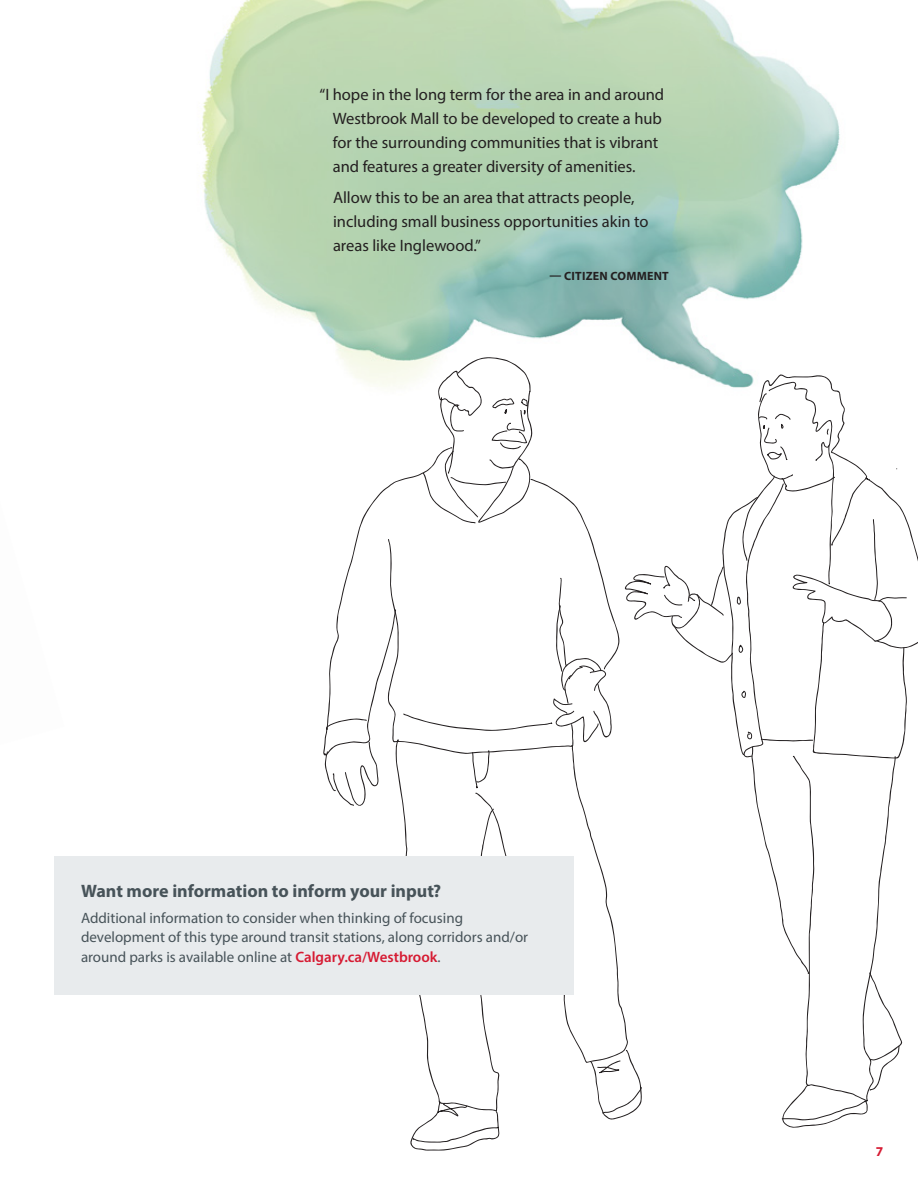
<style>
.page{position:relative;width:918px;height:1188px;background:#fff}
.page>*{position:absolute;margin:0;border:0;box-sizing:border-box;transform-origin:0 0}
.t1{font:700 18px "Myriad Pro";color:#475359}
.QUOTE{font:16.5px/24px "Myriad Pro";color:#231f20}
.Body_copy{font:15px/19.5px "Myriad Pro";color:#475359}
.t2{font:700 13.5px "Myriad Pro";color:#d61b33}
.QUOTE_NAME{font:700 12px "Myriad Pro";letter-spacing:.02em;color:#231f20}
.s1{font-weight:600;color:#d61b33}
</style>
<div class="page">
<img style="left:198px;top:0;width:642px;height:357px">
<svg style="left:323px;top:357px;width:595px;height:794px"></svg>
<div style="left:54px;top:856px;width:519px;height:138px;background:#e8ebed"></div>
<p class="QUOTE" style="left:333px;top:83px;width:333px;text-indent:-13px">“I hope in the long term for the area in and around Westbrook Mall to be developed to create a hub for the surrounding communities that is vibrant and features a greater diversity of amenities.</p>
<p class="QUOTE" style="left:333px;top:185px;width:317px">Allow this to be an area that attracts people, including small business opportunities akin to areas like Inglewood.”</p>
<p class="QUOTE_NAME" style="left:550px;top:269px;width:121px">— CITIZEN COMMENT</p>
<h4 class="t1" style="left:81px;top:879px;width:362px">Want more information to inform your input?</h4>
<p class="Body_copy" style="left:81px;top:908px;width:449px">Additional information to consider when thinking of focusing development of this type around transit stations, along corridors and/or around parks is available online at <span class="s1">Calgary.ca/Westbrook</span>.</p>
<p class="t2" style="left:876px;top:1143px;width:9px">7</p>
</div>
